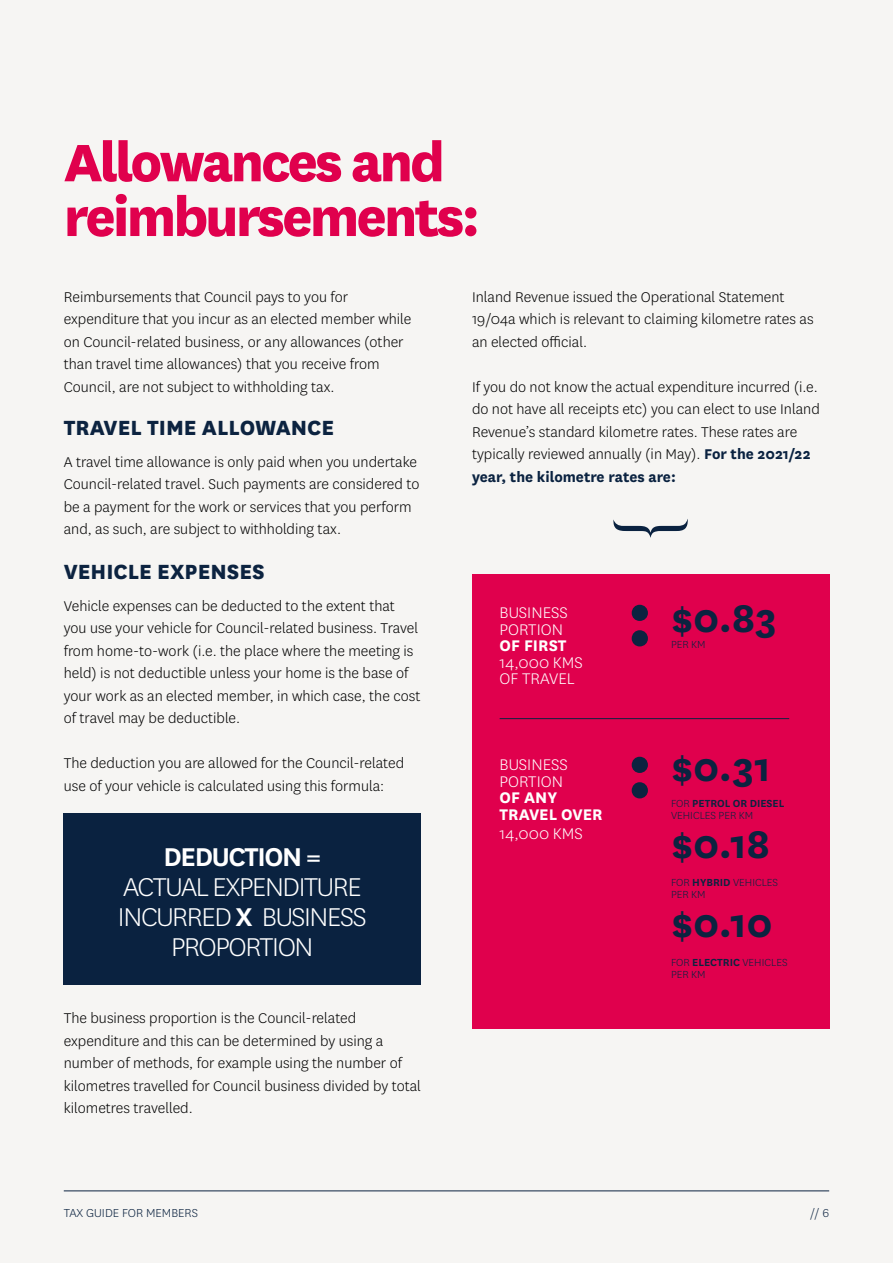
<style>
.page{position:relative;width:893px;height:1263px;background:#f6f5f3}
.page>*{position:absolute;margin:0;border:0;box-sizing:border-box;transform-origin:0 0}
.t1{font:800 61.5px/54.8px "National";letter-spacing:-.045em;color:#e0004d}
.t2{font:700 45px "National";color:#0c2340}
.t3{font:300 30.15px/30px "National";letter-spacing:-.045em;color:#fff;text-align:center}
.t4{font:600 30.15px "National";letter-spacing:-.045em;color:#fff}
.t5{font:800 24px "National";color:#0c2340}
.t6{font:300 18px/16.5px "National";color:#fff}
.t7{font:700 18px/16.5px "National";color:#fff}
.t8{font:300 16.5px/22.5px "National";color:#000}
.t9{font:300 13.5px "National";color:#0c2340}
.t10{font:300 12px/12px "National";color:#0c2340}
.s1{font-weight:600}
.s2{font-weight:700;color:#0a2240}
</style>
<div class="page">
<div style="left:64px;top:813px;width:357px;height:172px;background:#0a2240"></div>
<div style="left:472px;top:574px;width:357px;height:454px;background:#e0004d"></div>
<svg style="left:632px;top:757px;width:16px;height:41px"></svg>
<svg style="left:632px;top:605px;width:16px;height:41px"></svg>
<hr style="left:500px;top:718px;width:289px;height:1px;background:#0c2340">
<svg style="left:613px;top:519px;width:75px;height:19px"></svg>
<hr style="left:64px;top:1190px;width:765px;height:1px;background:#0c2340">
<h1 class="t1" style="left:64px;top:130px;width:418px">Allowances and reimbursements:</h1>
<p class="t8" style="left:64px;top:285px;width:349px">Reimbursements that Council pays to you for expenditure that you incur as an elected member while on Council-related business, or any allowances (other than travel time allowances) that you receive from Council, are not subject to withholding tax.</p>
<h3 class="t5" style="left:64px;top:410px;width:272px">TRAVEL TIME ALLOWANCE</h3>
<p class="t8" style="left:64px;top:450px;width:357px">A travel time allowance is only paid when you undertake Council-related travel. Such payments are considered to be a payment for the work or services that you perform and, as such, are subject to withholding tax.</p>
<h3 class="t5" style="left:64px;top:555px;width:203px">VEHICLE EXPENSES</h3>
<p class="t8" style="left:64px;top:594px;width:358px">Vehicle expenses can be deducted to the extent that you use your vehicle for Council-related business. Travel from home-to-work (i.e. the place where the meeting is held) is not deductible unless your home is the base of your work as an elected member, in which case, the cost of travel may be deductible.</p>
<p class="t8" style="left:64px;top:752px;width:342px">The deduction you are allowed for the Council-related use of your vehicle is calculated using this formula:</p>
<h3 class="t4" style="left:163px;top:836px;width:159px">DEDUCTION =</h3>
<h3 class="t3" style="left:118px;top:871px;width:250px">ACTUAL EXPENDITURE<br>INCURRED <span class="s1">X</span> BUSINESS<br>PROPORTION</h3>
<p class="t8" style="left:64px;top:1007px;width:359px">The business proportion is the Council-related expenditure and this can be determined by using a number of methods, for example using the number of kilometres travelled for Council business divided by total kilometres travelled.</p>
<p class="t8" style="left:472px;top:285px;width:343px">Inland Revenue issued the Operational Statement<br>19/04a which is relevant to claiming kilometre rates as an elected official.</p>
<p class="t8" style="left:472px;top:375px;width:349px">If you do not know the actual expenditure incurred (i.e. do not have all receipts etc) you can elect to use Inland Revenue’s standard kilometre rates. These rates are typically reviewed annually (in May). <span class="s2">For the 2021/22 year, the kilometre rates are:</span></p>
<p class="t6" style="left:500px;top:604px;width:70px">BUSINESS<br>PORTION</p>
<p class="t7" style="left:500px;top:636px;width:68px">OF FIRST</p>
<p class="t6" style="left:500px;top:653px;width:85px">14,000 KMS<br>OF TRAVEL</p>
<p class="t6" style="left:500px;top:756px;width:70px">BUSINESS<br>PORTION</p>
<p class="t7" style="left:500px;top:788px;width:104px">OF ANY<br>TRAVEL OVER</p>
<p class="t6" style="left:500px;top:825px;width:85px">14,000 KMS</p>
<h2 class="t2" style="left:671px;top:586px;width:107px">$0.83</h2>
<p class="t10" style="left:671px;top:638px;width:36px">PER KM</p>
<h2 class="t2" style="left:671px;top:735px;width:101px">$0.31</h2>
<p class="t10" style="left:671px;top:796px;width:115px">FOR <span class="s1">PETROL OR DIESEL<br></span>VEHICLES PER KM</p>
<h2 class="t2" style="left:671px;top:812px;width:100px">$0.18</h2>
<p class="t10" style="left:671px;top:876px;width:109px">FOR <span class="s1">HYBRID</span> VEHICLES<br>PER KM</p>
<h2 class="t2" style="left:671px;top:891px;width:103px">$0.10</h2>
<p class="t10" style="left:671px;top:955px;width:118px">FOR <span class="s1">ELECTRIC</span> VEHICLES<br>PER KM</p>
<p class="t9" style="left:64px;top:1204px;width:136px">TAX GUIDE FOR MEMBERS</p>
<p class="t9" style="left:810px;top:1204px;width:21px">// 6</p>
</div>
